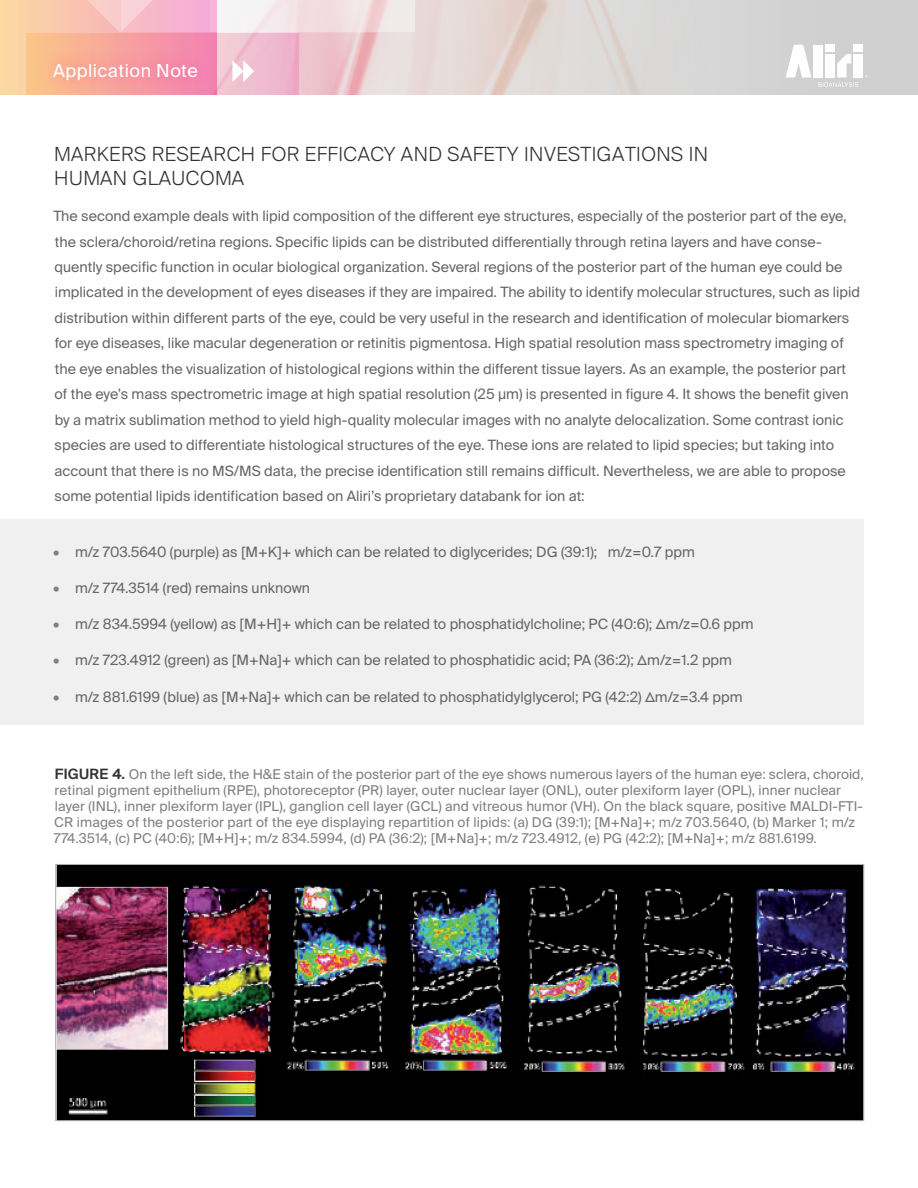
<style>
.page{position:relative;width:918px;height:1188px;background:#fff}
.page>*{position:absolute;margin:0;border:0;box-sizing:border-box;transform-origin:0 0}
.t1{font:300 19.5px/24px "Suisse Intl";letter-spacing:.025em;color:#333}
.t2{font:18px "Suisse Intl";letter-spacing:.025em;color:#fff}
.t3{font:14.25px/25.5px "Suisse Intl";color:#666}
.t4{font:13.5px/16.2px "Suisse Intl";letter-spacing:.01em;color:#7f7f7f}
.s1{color:#7f7f7f}
.s2{font-weight:600;font-size:14.25px;color:#333}
</style>
<div class="page">
<img style="left:230px;top:0;width:688px;height:95px">
<div style="left:0;top:0;width:216px;height:95px;background:#fcd6a3"></div>
<svg style="left:26px;top:33px;width:272px;height:62px"></svg>
<svg style="left:230px;top:0;width:185px;height:32px;fill:#f3e6e9"></svg>
<svg style="left:44px;top:0;width:186px;height:33px"></svg>
<div style="left:854px;top:54px;width:9px;height:23px;background:#fff"></div>
<svg style="left:786px;top:45px;width:25px;height:32px"></svg>
<div style="left:814px;top:45px;width:9px;height:32px;background:#fff"></div>
<svg style="left:818px;top:54px;width:40px;height:33px"></svg>
<div style="left:825px;top:45px;width:10px;height:7px;background:#fff"></div>
<div style="left:854px;top:45px;width:9px;height:7px;background:#fff"></div>
<div style="left:37px;top:47px;width:177px;height:49px;background:#ff008c;opacity:.38"></div>
<svg style="left:232px;top:60px;width:22px;height:22px"></svg>
<img style="left:57px;top:866px;width:805px;height:253px">
<div style="left:55px;top:864px;width:809px;height:257px;border:1px solid #b2b2b2"></div>
<div style="left:0;top:519px;width:864px;height:206px;background:#f0f0f0"></div>
<p class="t2" style="left:53px;top:60px;width:146px">Application Note</p>
<h1 class="t1" style="left:54px;top:142px;width:655px">MARKERS RESEARCH FOR EFFICACY AND SAFETY INVESTIGATIONS IN<br>HUMAN GLAUCOMA</h1>
<p class="t3" style="left:53px;top:203px;width:808px">The second example deals with lipid composition of the different eye structures, especially of the posterior part of the eye, the sclera/choroid/retina regions. Specific lipids can be distributed differentially through retina layers and have conse&shy;quently specific function in ocular biological organization. Several regions of the posterior part of the human eye could be implicated in the development of eyes diseases if they are impaired. The ability to identify molecular structures, such as lipid distribution within different parts of the eye, could be very useful in the research and identification of molecular biomarkers for eye diseases, like macular degeneration or retinitis pigmentosa. High spatial resolution mass spectrometry imaging of the eye enables the visualization of histological regions within the different tissue layers. As an example, the posterior part of the eye’s mass spectrometric image at high spatial resolution (25 μm) is presented in figure 4. It shows the benefit given by a matrix sublimation method to yield high-quality molecular images with no analyte delocalization. Some contrast ionic species are used to differentiate histological structures of the eye. These ions are related to lipid species; but taking into account that there is no MS/MS data, the precise identification still remains difficult. Nevertheless, we are able to propose some potential lipids identification based on Aliri’s proprietary databank for ion at:</p>
<p class="t3" style="left:53px;top:539px;width:643px"><span class="s1">•</span> m/z 703.5640 (purple) as [M+K]+ which can be related to diglycerides; DG (39:1); m/z=0.7 ppm</p>
<p class="t3" style="left:53px;top:575px;width:259px"><span class="s1">•</span> m/z 774.3514 (red) remains unknown</p>
<p class="t3" style="left:53px;top:611px;width:702px"><span class="s1">•</span> m/z 834.5994 (yellow) as [M+H]+ which can be related to phosphatidylcholine; PC (40:6); Δm/z=0.6 ppm</p>
<p class="t3" style="left:53px;top:648px;width:681px"><span class="s1">•</span> m/z 723.4912 (green) as [M+Na]+ which can be related to phosphatidic acid; PA (36:2); Δm/z=1.2 ppm</p>
<p class="t3" style="left:53px;top:684px;width:691px"><span class="s1">•</span> m/z 881.6199 (blue) as [M+Na]+ which can be related to phosphatidylglycerol; PG (42:2) Δm/z=3.4 ppm</p>
<p class="t4" style="left:54px;top:766px;width:811px"><span class="s2">FIGURE 4.</span> On the left side, the H&amp;E stain of the posterior part of the eye shows numerous layers of the human eye: sclera, choroid, retinal pigment epithelium (RPE), photoreceptor (PR) layer, outer nuclear layer (ONL), outer plexiform layer (OPL), inner nuclear layer (INL), inner plexiform layer (IPL), ganglion cell layer (GCL) and vitreous humor (VH). On the black square, positive MALDI-FTI-CR images of the posterior part of the eye displaying repartition of lipids: (a) DG (39:1); [M+Na]+; m/z 703.5640, (b) Marker 1; m/z 774.3514, (c) PC (40:6); [M+H]+; m/z 834.5994, (d) PA (36:2); [M+Na]+; m/z 723.4912, (e) PG (42:2); [M+Na]+; m/z 881.6199.</p>
</div>
